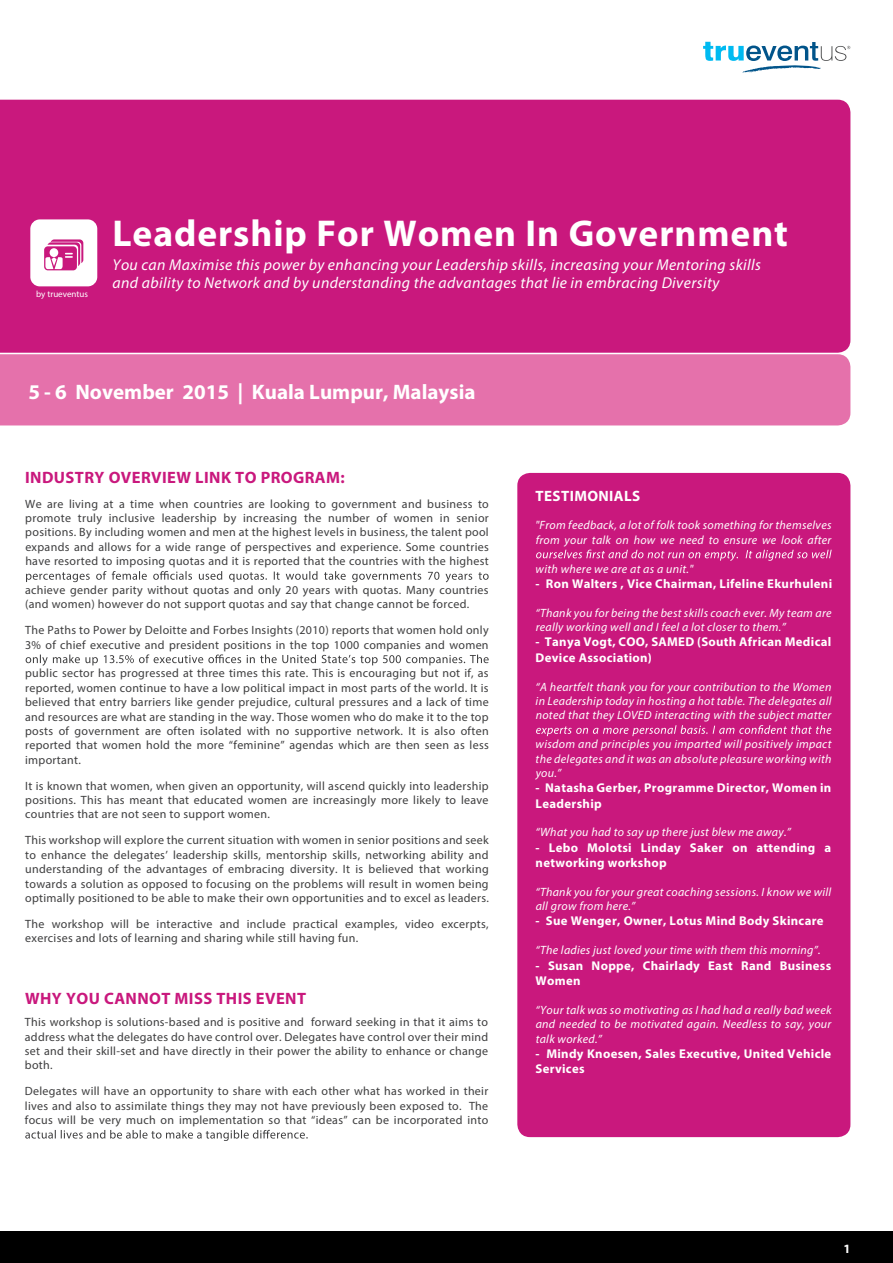
<style>
.page{position:relative;width:893px;height:1263px;background:#fff}
.page>*{position:absolute;margin:0;border:0;box-sizing:border-box;transform-origin:0 0}
.t1{font:700 37.5px "Myriad Pro";letter-spacing:.025em;color:#fff}
.t2{font:700 21px "Myriad Pro";color:#fff}
.t3{font:700 16.5px "Myriad Pro";letter-spacing:.025em;color:#c9187d}
.t4{font:italic 15.75px/18px "Myriad Pro";letter-spacing:.025em;color:#fff}
.t5{font:700 15px "Myriad Pro";letter-spacing:.025em;color:#fff}
.t6{font:700 12.75px/15.3px "Myriad Pro";letter-spacing:.025em;color:#fff}
.t7{font:12px/14.4px "Myriad Pro";letter-spacing:.025em;color:#3e3e3f;text-align:justify}
.t8{font:italic 12px/14.4px "Myriad Pro";letter-spacing:.025em;color:#fff}
.t9{font:9px "Myriad Pro";color:#fff}
</style>
<div class="page">
<div style="left:517px;top:473px;width:333px;height:664px;background:#c9187d;border-radius:13px"></div>
<div style="left:0;top:1231px;width:893px;height:32px;background:#000"></div>
<div style="left:0;top:100px;width:850px;height:253px;background:#c9187d"></div>
<div style="left:0;top:354px;width:850px;height:71px;background:#e571ab"></div>
<svg style="left:536px;top:550px;width:296px;height:11px"></svg>
<svg style="left:536px;top:725px;width:295px;height:11px"></svg>
<svg style="left:26px;top:571px;width:463px;height:11px"></svg>
<svg style="left:26px;top:654px;width:463px;height:12px"></svg>
<svg style="left:25px;top:1130px;width:283px;height:11px"></svg>
<div style="left:30px;top:219px;width:67px;height:67px;background:#fff;border-radius:9px"></div>
<svg style="left:44px;top:239px;width:39px;height:31px"></svg>
<svg style="left:703px;top:42px;width:147px;height:31px"></svg>
<p class="t9" style="left:36px;top:288px;width:53px">by trueventus</p>
<h1 class="t1" style="left:112px;top:209px;width:677px">Leadership For Women In Government</h1>
<h3 class="t4" style="left:112px;top:255px;width:650px">You can Maximise this power by enhancing your Leadership skills, increasing your Mentoring skills and ability to Network and by understanding the advantages that lie in embracing Diversity</h3>
<h2 class="t2" style="left:28px;top:379px;width:449px">5 - 6 November 2015 | Kuala Lumpur, Malaysia</h2>
<h3 class="t3" style="left:25px;top:466px;width:321px">INDUSTRY OVERVIEW LINK TO PROGRAM:</h3>
<p class="t7" style="left:25px;top:496px;width:465px">We are living at a time when countries are looking to government and business to promote truly inclusive leadership by increasing the number of women in senior positions. By including women and men at the highest levels in business, the talent pool expands and allows for a wide range of perspectives and experience. Some countries have resorted to imposing quotas and it is reported that the countries with the highest</p>
<p class="t7" style="left:25px;top:583px;width:465px">achieve gender parity without quotas and only 20 years with quotas. Many countries (and women) however do not support quotas and say that change cannot be forced.</p>
<p class="t7" style="left:25px;top:623px;width:465px">The Paths to Power by Deloitte and Forbes Insights (2010) reports that women hold only<br>3% of chief executive and president positions in the top 1000 companies and women</p>
<p class="t7" style="left:25px;top:666px;width:465px">public sector has progressed at three times this rate. This is encouraging but not if, as reported, women continue to have a low political impact in most parts of the world. It is believed that entry barriers like gender prejudice, cultural pressures and a lack of time and resources are what are standing in the way. Those women who do make it to the top posts of government are often isolated with no supportive network. It is also often reported that women hold the more “feminine” agendas which are then seen as less important.</p>
<p class="t7" style="left:25px;top:778px;width:465px">It is known that women, when given an opportunity, will ascend quickly into leadership positions. This has meant that educated women are increasingly more likely to leave countries that are not seen to support women.</p>
<p class="t7" style="left:25px;top:833px;width:465px">This workshop will explore the current situation with women in senior positions and seek to enhance the delegates’ leadership skills, mentorship skills, networking ability and understanding of the advantages of embracing diversity. It is believed that working towards a solution as opposed to focusing on the problems will result in women being optimally positioned to be able to make their own opportunities and to excel as leaders.</p>
<p class="t7" style="left:25px;top:916px;width:465px">The workshop will be interactive and include practical examples, video excerpts, exercises and lots of learning and sharing while still having fun.</p>
<h3 class="t3" style="left:25px;top:988px;width:282px">WHY YOU CANNOT MISS THIS EVENT</h3>
<p class="t7" style="left:25px;top:1015px;width:465px">This workshop is solutions-based and is positive and forward seeking in that it aims to address what the delegates do have control over. Delegates have control over their mind set and their skill-set and have directly in their power the ability to enhance or change both.</p>
<p class="t7" style="left:25px;top:1084px;width:465px">Delegates will have an opportunity to share with each other what has worked in their lives and also to assimilate things they may not have previously been exposed to. The focus will be very much on implementation so that “ideas” can be incorporated into</p>
<p class="t5" style="left:536px;top:486px;width:106px">TESTIMONIALS</p>
<p class="t8" style="left:536px;top:518px;width:297px">"From feedback, a lot of folk took something for themselves from your talk on how we need to ensure we look after</p>
<p class="t8" style="left:536px;top:561px;width:159px">with where we are at as a unit."</p>
<p class="t6" style="left:536px;top:576px;width:298px">- Ron Walters , Vice Chairman, Lifeline Ekurhuleni</p>
<p class="t8" style="left:536px;top:605px;width:297px">“Thank you for being the best skills coach ever. My team are really working well and I feel a lot closer to them.”</p>
<p class="t6" style="left:536px;top:634px;width:297px">- Tanya Vogt, COO, SAMED (South African Medical<br>Device Association)</p>
<p class="t8" style="left:536px;top:679px;width:297px;text-align:justify">“A heartfelt thank you for your contribution to the Women in Leadership today in hosting a hot table. The delegates all noted that they LOVED interacting with the subject matter</p>
<p class="t8" style="left:536px;top:737px;width:297px;text-align:justify">wisdom and principles you imparted will positively impact the delegates and it was an absolute pleasure working with you.”</p>
<p class="t6" style="left:536px;top:780px;width:297px">- Natasha Gerber, Programme Director, Women in<br>Leadership</p>
<p class="t8" style="left:536px;top:825px;width:257px">“What you had to say up there just blew me away.”</p>
<p class="t6" style="left:536px;top:839px;width:297px">- Lebo Molotsi Linday Saker on attending a networking workshop</p>
<p class="t8" style="left:536px;top:884px;width:297px">“Thank you for your great coaching sessions. I know we will all grow from here.”</p>
<p class="t6" style="left:536px;top:913px;width:289px">- Sue Wenger, Owner, Lotus Mind Body Skincare</p>
<p class="t8" style="left:536px;top:943px;width:287px">“The ladies just loved your time with them this morning”.</p>
<p class="t6" style="left:536px;top:957px;width:297px">- Susan Noppe, Chairlady East Rand Business<br>Women</p>
<p class="t8" style="left:536px;top:1002px;width:297px;text-align:justify">“Your talk was so motivating as I had had a really bad week and needed to be motivated again. Needless to say, your talk worked.”</p>
<p class="t6" style="left:536px;top:1045px;width:297px">- Mindy Knoesen, Sales Executive, United Vehicle<br>Services</p>
<p class="t6" style="left:843px;top:1240px;width:9px">1</p>
</div>
